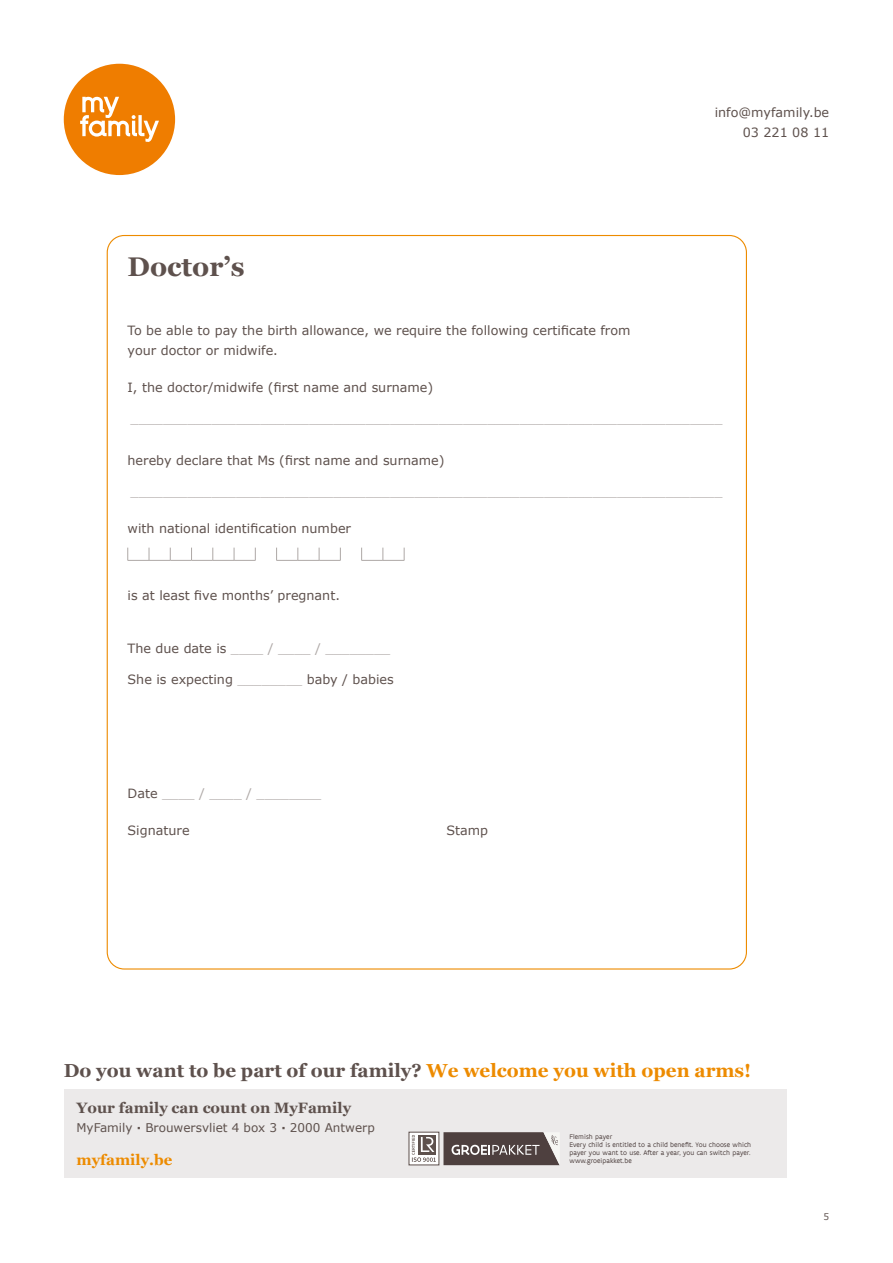
<style>
.page{position:relative;width:893px;height:1263px;background:#fff}
.page>*{position:absolute;margin:0;border:0;box-sizing:border-box;transform-origin:0 0}
.t1{font:700 27px "Georgia";color:#5e514d}
.t2{font:700 18.9px "Georgia";color:#5e514d}
.t3{font:700 15px "Georgia";color:#5e514d}
.t4{font:700 15px "Georgia";color:#ed8b00}
.t5{font:12.75px/20.2px "Verdana";color:#5e514d}
.t6{font:12.75px "Verdana";color:#aea8a6}
.t7{font:12px "Verdana";color:#5e514d}
.t8{font:9px "Verdana";color:#5e514d}
.t9{font:7.2px/8.2px "Flanders Art Sans";letter-spacing:.01em;color:#4e403f}
.s1{color:#5e514d}
.s2{color:#aea8a6}
.s3{color:#ed8b00}
.s4{font-weight:700}
</style>
<div class="page">
<div style="left:64px;top:1089px;width:723px;height:89px;background:#eceaea"></div>
<svg style="left:443px;top:1132px;width:117px;height:33px;background:#6b5f5e"></svg>
<div style="left:409px;top:1132px;width:30px;height:33px;background:#fff"></div>
<svg style="left:412px;top:1135px;width:24px;height:27px"></svg>
<svg style="left:127px;top:548px;width:129px;height:13px"></svg>
<svg style="left:276px;top:548px;width:65px;height:13px"></svg>
<svg style="left:361px;top:548px;width:44px;height:13px"></svg>
<div style="left:64px;top:64px;width:111px;height:111px;background:#ef7d00;border-radius:50%"></div>
<svg style="left:80px;top:97px;width:79px;height:45px"></svg>
<h1 class="t1" style="left:128px;top:247px;width:119px">Doctor’s</h1>
<p class="t5" style="left:715px;top:103px;width:116px;line-height:19.5px;text-align:right">info@myfamily.be<br>03 221 08 11</p>
<p class="t5" style="left:128px;top:320px;width:504px">To be able to pay the birth allowance, we require the following certificate from your doctor or midwife.</p>
<p class="t5" style="left:128px;top:378px;width:307px">I, the doctor/midwife (first name and surname)</p>
<p class="t6" style="left:131px;top:411px;width:593px">_________________________________________________________________________</p>
<p class="t5" style="left:128px;top:450px;width:319px">hereby declare that Ms (first name and surname)</p>
<p class="t6" style="left:131px;top:483px;width:593px">_________________________________________________________________________</p>
<p class="t5" style="left:128px;top:518px;width:225px">with national identification number</p>
<p class="t5" style="left:128px;top:586px;width:214px">is at least five months’ pregnant.</p>
<p class="t6" style="left:128px;top:640px;width:264px"><span class="s1">The due date is</span> ____ / ____ / ________</p>
<p class="t5" style="left:128px;top:669px;width:268px">She is expecting <span class="s2">________</span> baby / babies</p>
<p class="t6" style="left:128px;top:785px;width:195px"><span class="s1">Date</span> ____ / ____ / ________</p>
<p class="t5" style="left:128px;top:820px;width:64px">Signature</p>
<p class="t5" style="left:446px;top:820px;width:43px">Stamp</p>
<h2 class="t2" style="left:64px;top:1056px;width:689px">Do you want to be part of our family? <span class="s3">We welcome you with open arms!</span></h2>
<p class="t3" style="left:77px;top:1097px;width:276px">Your family can count on MyFamily</p>
<p class="t7" style="left:77px;top:1120px;width:300px">MyFamily <span class="s4">·</span> Brouwersvliet 4 box 3 <span class="s4">·</span> 2000 Antwerp</p>
<p class="t4" style="left:77px;top:1149px;width:97px">myfamily.be</p>
<p class="t9" style="left:569px;top:1132px;width:183px">Flemish payer<br>Every child is entitled to a child benefit. You choose which payer you want to use. After a year, you can switch payer. www.groeipakket.be</p>
<p class="t8" style="left:823px;top:1211px;width:7px">5</p>
</div>
